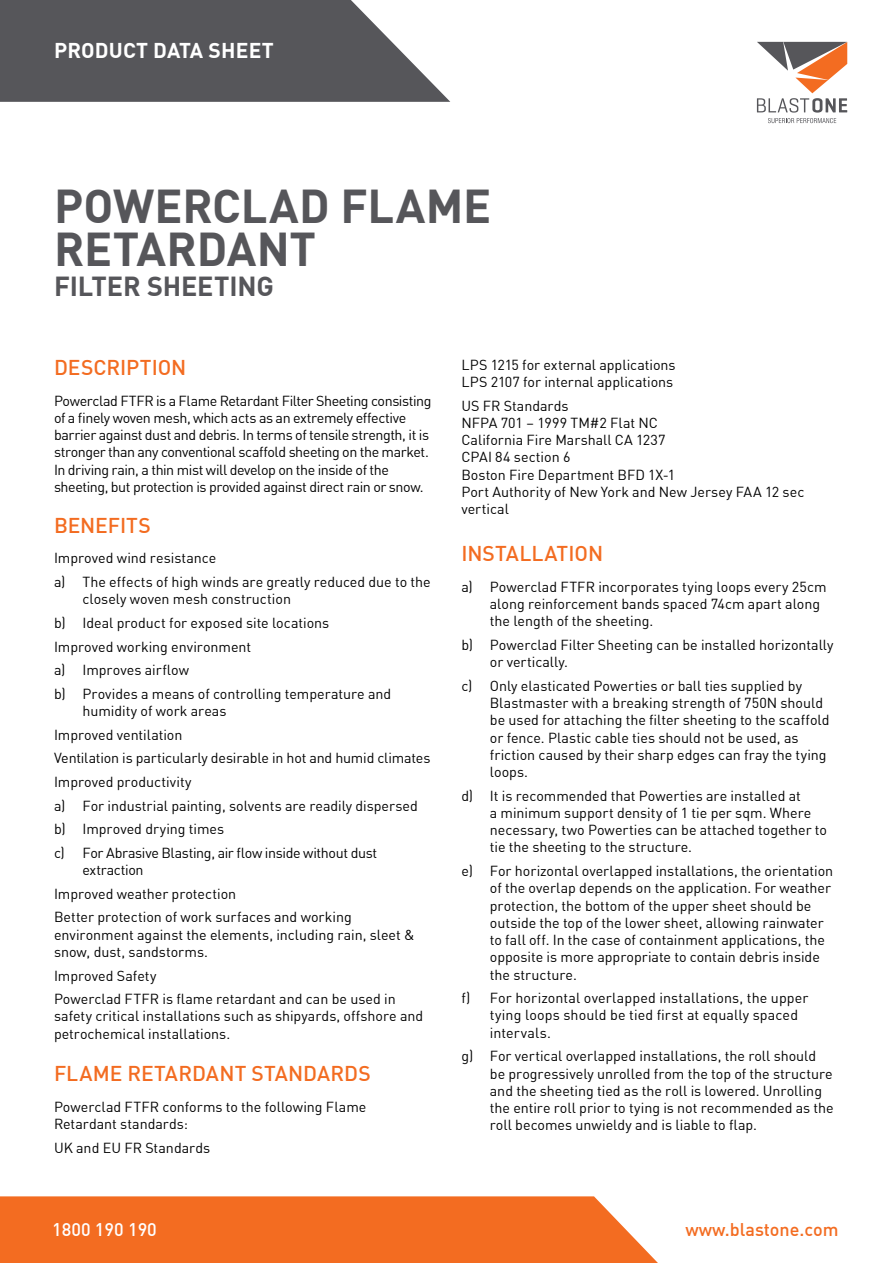
<style>
.page{position:relative;width:893px;height:1263px;background:#fff}
.page>*{position:absolute;margin:0;border:0;box-sizing:border-box;transform-origin:0 0}
.t1{font:700 46.5px/43.5px "DIN Offc";letter-spacing:-.005em;color:#56565a}
.t2{font:700 27px "DIN Offc";letter-spacing:-.005em;color:#56565a}
.t3{font:500 21px "DIN Offc";color:#f36c21}
.t4{font:700 21px "DIN Offc";letter-spacing:.01em;color:#fff}
.t5{font:500 18px "DIN Offc";color:#f36c21}
.t6{font:500 18px "DIN Offc";color:#fff}
.t7{font:14.25px/17.2px "DIN Offc";color:#000}
.t8{font:14.25px/17.2px "DIN Offc";letter-spacing:-.03em;color:#000}
</style>
<div class="page">
<svg style="left:757px;top:42px;width:90px;height:81px"></svg>
<svg style="left:0;top:0;width:450px;height:102px;background:#69696d"></svg>
<div style="left:0;top:1196px;width:658px;height:67px;background:#f36c21"></div>
<h3 class="t4" style="left:54px;top:36px;width:221px">PRODUCT DATA SHEET</h3>
<h1 class="t1" style="left:54px;top:184px;width:439px">POWERCLAD FLAME<br>RETARDANT</h1>
<h2 class="t2" style="left:54px;top:269px;width:222px">FILTER SHEETING</h2>
<h3 class="t3" style="left:54px;top:354px;width:134px">DESCRIPTION</h3>
<p class="t8" style="left:54px;top:392px;width:379px">Powerclad FTFR is a Flame Retardant Filter Sheeting consisting of a finely woven mesh, which acts as an extremely effective barrier against dust and debris. In terms of tensile strength, it is stronger than any conventional scaffold sheeting on the market.<br>In driving rain, a thin mist will develop on the inside of the sheeting, but protection is provided against direct rain or snow.</p>
<h3 class="t3" style="left:54px;top:512px;width:98px">BENEFITS</h3>
<p class="t7" style="left:54px;top:546px;width:378px;line-height:23.7px">Improved wind resistance<br>a) The effects of high winds are greatly reduced due to the</p>
<p class="t7" style="left:54px;top:587px;width:339px;line-height:23.7px;text-indent:28px">closely woven mesh construction<br>b) Ideal product for exposed site locations Improved working environment<br>a) Improves airflow<br>b) Provides a means of controlling temperature and</p>
<p class="t7" style="left:54px;top:699px;width:378px;line-height:23.7px;text-indent:28px">humidity of work areas<br>Improved ventilation<br>Ventilation is particularly desirable in hot and humid climates Improved productivity<br>a) For industrial painting, solvents are readily dispersed b) Improved drying times<br>c) For Abrasive Blasting, air flow inside without dust</p>
<p class="t7" style="left:54px;top:858px;width:299px;line-height:23.7px;text-indent:28px">extraction<br>Improved weather protection<br>Better protection of work surfaces and working</p>
<p class="t7" style="left:54px;top:926px;width:362px">environment against the elements, including rain, sleet &amp; snow, dust, sandstorms.</p>
<p class="t7" style="left:54px;top:964px;width:343px;line-height:23.7px">Improved Safety<br>Powerclad FTFR is flame retardant and can be used in</p>
<p class="t7" style="left:54px;top:1008px;width:371px">safety critical installations such as shipyards, offshore and petrochemical installations.</p>
<h3 class="t3" style="left:54px;top:1060px;width:318px">FLAME RETARDANT STANDARDS</h3>
<p class="t7" style="left:54px;top:1098px;width:314px">Powerclad FTFR conforms to the following Flame<br>Retardant standards:</p>
<p class="t7" style="left:54px;top:1139px;width:158px">UK and EU FR Standards</p>
<p class="t7" style="left:461px;top:356px;width:216px">LPS 1215 for external applications<br>LPS 2107 for internal applications</p>
<p class="t7" style="left:461px;top:397px;width:344px">US FR Standards<br>NFPA 701 – 1999 TM#2 Flat NC<br>California Fire Marshall CA 1237<br>CPAI 84 section 6<br>Boston Fire Department BFD 1X-1<br>Port Authority of New York and New Jersey FAA 12 sec vertical</p>
<h3 class="t3" style="left:461px;top:540px;width:143px">INSTALLATION</h3>
<p class="t7" style="left:490px;top:578px;width:338px;text-indent:-28px">a) Powerclad FTFR incorporates tying loops every 25cm along reinforcement bands spaced 74cm apart along the length of the sheeting.</p>
<p class="t7" style="left:490px;top:636px;width:345px;text-indent:-28px">b) Powerclad Filter Sheeting can be installed horizontally or vertically.</p>
<p class="t7" style="left:490px;top:677px;width:341px;text-indent:-28px">c) Only elasticated Powerties or ball ties supplied by Blastmaster with a breaking strength of 750N should be used for attaching the filter sheeting to the scaffold or fence. Plastic cable ties should not be used, as friction caused by their sharp edges can fray the tying loops.</p>
<p class="t7" style="left:490px;top:787px;width:339px;text-indent:-28px">d) It is recommended that Powerties are installed at<br>a minimum support density of 1 tie per sqm. Where necessary, two Powerties can be attached together to tie the sheeting to the structure.</p>
<p class="t7" style="left:490px;top:862px;width:345px;text-indent:-28px">e) For horizontal overlapped installations, the orientation of the overlap depends on the application. For weather protection, the bottom of the upper sheet should be outside the top of the lower sheet, allowing rainwater to fall off. In the case of containment applications, the opposite is more appropriate to contain debris inside the structure.</p>
<p class="t7" style="left:490px;top:989px;width:320px;text-indent:-28px">f) For horizontal overlapped installations, the upper tying loops should be tied first at equally spaced intervals.</p>
<p class="t7" style="left:490px;top:1048px;width:345px;text-indent:-28px">g) For vertical overlapped installations, the roll should be progressively unrolled from the top of the structure and the sheeting tied as the roll is lowered. Unrolling the entire roll prior to tying is not recommended as the roll becomes unwieldy and is liable to flap.</p>
<p class="t6" style="left:52px;top:1218px;width:106px">1800 190 190</p>
<p class="t5" style="left:685px;top:1218px;width:155px">www.blastone.com</p>
</div>
